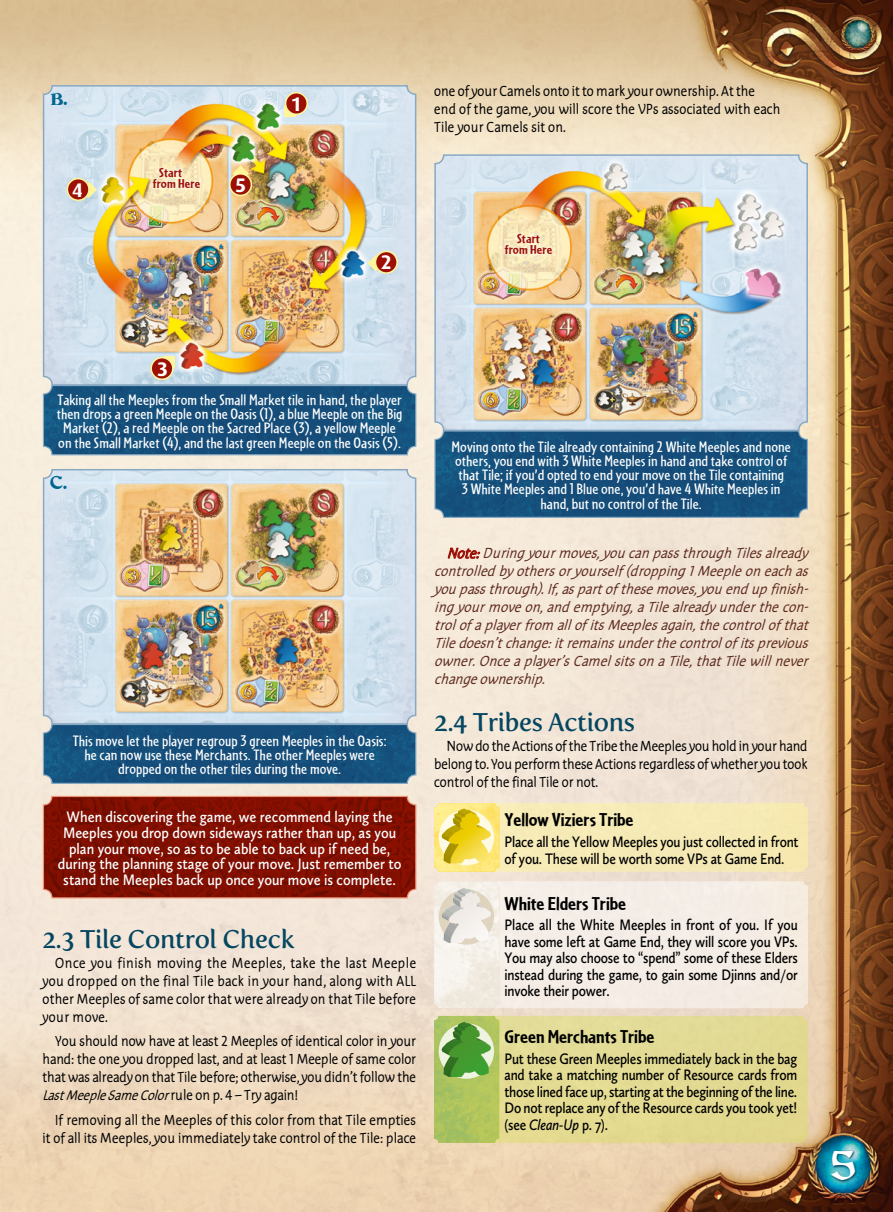
<style>
.page{position:relative;width:893px;height:1212px;background:#fff}
.page>*{position:absolute;margin:0;border:0;box-sizing:border-box;transform-origin:0 0}
.t1{font:37.5px "Vinque";color:#fff}
.t2{font:25.5px "Fertigo Pro";letter-spacing:-.015em;color:#054660}
.t3{font:700 19.65px "Dax";color:#fff}
.t4{font:700 19.5px "Cafeteria";letter-spacing:-.005em;color:#000;scale:1.15 1}
.t5{font:16.5px "Devinne Swash";color:#006690}
.t6{font:15.75px/14.2px "Cafeteria";color:#fff;text-align:center;scale:1.15 1}
.t7{font:600 15.75px/16.5px "Calluna Sans";letter-spacing:-.015em;color:#000;text-align:justify;scale:.85 1}
.t8{font:600 15.75px/15.8px "Calluna Sans";color:#fff;text-align:center;scale:.9 1}
.t9{font:15px/18px "Edifice Classic";color:#000;text-align:justify;scale:.88 1}
.t10{font:italic 15px/18px "Edifice Classic";color:#5d291e;text-align:justify;scale:.9 1}
.t11{font:italic 14.25px "Edifice Classic";color:#000;scale:.88 1}
.t12{font:700 13.5px/11.2px "Cafeteria";color:#9c1006;text-align:center;scale:1.15 1}
.s1{font-style:normal;font-size:15px}
.s2{color:#9c1006}
.s3{font-style:italic}
</style>
<div class="page">
<img style="left:0;top:0;width:893px;height:1212px">
<svg style="left:831px;top:1150px;width:27px;height:33px"></svg>
<img style="left:435px;top:155px;width:372px;height:362px">
<div style="left:434px;top:154px;width:374px;height:277px;border:2px solid #88a9c4;border-radius:9px"></div>
<div style="left:435px;top:431px;width:372px;height:86px;background:#154d79;border-radius:9px"></div>
<div style="left:434px;top:430px;width:374px;height:88px;border:1px solid #88a9c4;border-radius:9px"></div>
<img style="left:43px;top:86px;width:373px;height:369px">
<div style="left:43px;top:85px;width:373px;height:301px;border:2px solid #88a9c4;border-radius:9px"></div>
<svg style="left:501px;top:230px;width:54px;height:27px"></svg>
<svg style="left:150px;top:164px;width:54px;height:27px"></svg>
<div style="left:434px;top:803px;width:374px;height:69px;background:#f6eab6;border-radius:4px"></div>
<img style="left:434px;top:803px;width:65px;height:69px">
<svg style="left:439px;top:810px;width:55px;height:55px"></svg>
<img style="left:442px;top:808px;width:47px;height:55px">
<div style="left:434px;top:881px;width:374px;height:127px;background:#f4ede6;border-radius:4px"></div>
<img style="left:434px;top:881px;width:65px;height:127px">
<svg style="left:439px;top:889px;width:55px;height:56px"></svg>
<img style="left:442px;top:888px;width:47px;height:55px">
<div style="left:434px;top:1016px;width:374px;height:127px;background:#e2da92;border-radius:4px"></div>
<img style="left:434px;top:1016px;width:65px;height:127px">
<svg style="left:439px;top:1023px;width:55px;height:56px"></svg>
<img style="left:442px;top:1022px;width:47px;height:55px">
<img style="left:43px;top:796px;width:373px;height:102px">
<div style="left:43px;top:796px;width:373px;height:102px;border:1px solid #ea9477;border-radius:9px"></div>
<div style="left:43px;top:385px;width:373px;height:70px;background:linear-gradient(to right,#16517d,#164f7b);border-radius:9px"></div>
<div style="left:43px;top:385px;width:373px;height:70px;border:1px solid #88a9c4;border-radius:9px"></div>
<img style="left:43px;top:470px;width:373px;height:313px">
<div style="left:43px;top:469px;width:373px;height:256px;border:2px solid #88a9c4;border-radius:9px"></div>
<div style="left:43px;top:724px;width:373px;height:59px;background:linear-gradient(to right,#17527d,#164f7b);border-radius:9px"></div>
<div style="left:43px;top:724px;width:373px;height:60px;border:1px solid #88a9c4;border-radius:9px"></div>
<div style="left:284px;top:105px;width:11px;height:11px;background:#fff69b"></div>
<div style="left:286px;top:93px;width:21px;height:21px;background:#9c1006;border-radius:50%"></div>
<div style="left:285px;top:92px;width:23px;height:23px;border:2px solid #fff69b;border-radius:50%"></div>
<svg style="left:233px;top:165px;width:16px;height:13px"></svg>
<div style="left:230px;top:174px;width:21px;height:21px;background:#9c1006;border-radius:50%"></div>
<div style="left:229px;top:173px;width:23px;height:23px;border:2px solid #fff69b;border-radius:50%"></div>
<div style="left:164px;top:356px;width:11px;height:11px;background:#fff69b"></div>
<div style="left:151px;top:358px;width:22px;height:21px;background:#9c1006;border-radius:50%"></div>
<div style="left:150px;top:357px;width:24px;height:23px;border:2px solid #fff69b;border-radius:50%"></div>
<svg style="left:368px;top:255px;width:11px;height:16px"></svg>
<div style="left:375px;top:251px;width:22px;height:22px;background:#9c1006;border-radius:50%"></div>
<div style="left:375px;top:251px;width:23px;height:23px;border:2px solid #fff69b;border-radius:50%"></div>
<svg style="left:85px;top:182px;width:12px;height:16px"></svg>
<div style="left:67px;top:179px;width:22px;height:21px;background:#9c1006;border-radius:50%"></div>
<div style="left:67px;top:178px;width:23px;height:23px;border:2px solid #fff69b;border-radius:50%"></div>
<svg style="left:448px;top:548px;width:32px;height:14px"></svg>
<p class="t5" style="left:50px;top:89px;width:19px">B.</p>
<h3 class="t3" style="left:72px;top:179px;width:13px">4</h3>
<p class="t12" style="left:153px;top:166px;width:43px;text-align:left;text-indent:6px">Start from Here</p>
<h3 class="t3" style="left:235px;top:174px;width:13px">5</h3>
<h3 class="t3" style="left:291px;top:93px;width:13px">1</h3>
<h3 class="t3" style="left:381px;top:251px;width:13px">2</h3>
<p class="t9" style="left:434px;top:81px;width:395px;text-align:left">one of your Camels onto it to mark your ownership. At the end of the game, you will score the VPs associated with each<br>Tile your Camels sit on.</p>
<p class="t12" style="left:505px;top:233px;width:43px">Start from Here</p>
<h3 class="t3" style="left:157px;top:358px;width:13px">3</h3>
<p class="t6" style="left:57px;top:392px;width:302px">Taking all the Meeples from the Small Market tile in hand, the player then drops a green Meeple on the Oasis (1), a blue Meeple on the Big Market (2), a red Meeple on the Sacred Place (3), a yellow Meeple on the Small Market (4), and the last green Meeple on the Oasis (5).</p>
<p class="t5" style="left:50px;top:473px;width:18px">C.</p>
<p class="t6" style="left:451px;top:439px;width:297px">Moving onto the Tile already containing 2 White Meeples and none others, you end with 3 White Meeples in hand and take control of that Tile; if you’d opted to end your move on the Tile containing<br>3 White Meeples and 1 Blue one, you’d have 4 White Meeples in hand, but no control of the Tile.</p>
<p class="t6" style="left:73px;top:733px;width:274px">This move let the player regroup 3 green Meeples in the Oasis: he can now use these Merchants. The other Meeples were dropped on the other tiles during the move.</p>
<p class="t8" style="left:58px;top:808px;width:383px">When discovering the game, we recommend laying the Meeples you drop down sideways rather than up, as you plan your move, so as to be able to back up if need be, during the planning stage of your move. Just remember to stand the Meeples back up once your move is complete.</p>
<h2 class="t2" style="left:43px;top:924px;width:253px">2.3 Tile Control Check</h2>
<p class="t9" style="left:43px;top:953px;width:426px;text-indent:13px">Once you finish moving the Meeples, take the last Meeple you dropped on the final Tile back in your hand, along with ALL other Meeples of same color that were already on that Tile before your move.</p>
<p class="t9" style="left:43px;top:1031px;width:426px;text-indent:13px">You should now have at least 2 Meeples of identical color in your hand: the one you dropped last, and at least 1 Meeple of same color that was already on that Tile before; otherwise, you didn’t follow the</p>
<p class="t11" style="left:43px;top:1083px;width:292px">LastMeepleSameColor<span class="s1">r u l e o n p . 4 – T ry a g a i n !</span></p>
<p class="t9" style="left:43px;top:1110px;width:426px;text-align:right">If removing all the Meeples of this color from that Tile empties<br>it of all its Meeples, you immediately take control of the Tile: place</p>
<p class="t10" style="left:434px;top:544px;width:426px;text-indent:13px"><span class="s2">Note:</span>Duringyourmoves,youcanpassthroughTilesalready controlledbyothersoryourself(dropping1Meepleoneachas youpassthrough).If,aspartofthesemoves,youendupfinish&shy;ingyourmoveon,andemptying,aTilealreadyunderthecon&shy;trolofaplayerfromallofitsMeeplesagain,thecontrolofthat Tiledoesn’tchange:itremainsunderthecontrolofitsprevious owner.Onceaplayer’sCamelsitsonaTile,thatTilewillnever changeownership.</p>
<h2 class="t2" style="left:434px;top:707px;width:202px">2.4 Tribes Actions</h2>
<p class="t9" style="left:434px;top:737px;width:426px;text-indent:13px">Now do the Actions of the Tribe the Meeples you hold in your hand belong to. You perform these Actions regardless of whether you took control of the final Tile or not.</p>
<h3 class="t4" style="left:504px;top:809px;width:114px">Yellow Viziers Tribe</h3>
<p class="t7" style="left:504px;top:833px;width:348px">Place all the Yellow Meeples you just collected in front of you. These will be worth some VPs at Game End.</p>
<h3 class="t4" style="left:504px;top:892px;width:107px">White Elders Tribe</h3>
<p class="t7" style="left:504px;top:916px;width:347px">Place all the White Meeples in front of you. If you have some left at Game End, they will score you VPs.<br>You may also choose to “spend” some of these Elders instead during the game, to gain some Djinns and/or invoke their power.</p>
<h3 class="t4" style="left:504px;top:1025px;width:132px">Green Merchants Tribe</h3>
<p class="t7" style="left:504px;top:1050px;width:346px">Put these Green Meeples immediately back in the bag and take a matching number of Resource cards from those lined face up, starting at the beginning of the line.<br>Do not replace any of the Resource cards you took yet! (see <span class="s3">Clean-Up</span> p. 7).</p>
<h1 class="t1" style="left:830px;top:1141px;width:27px">5</h1>
</div>
